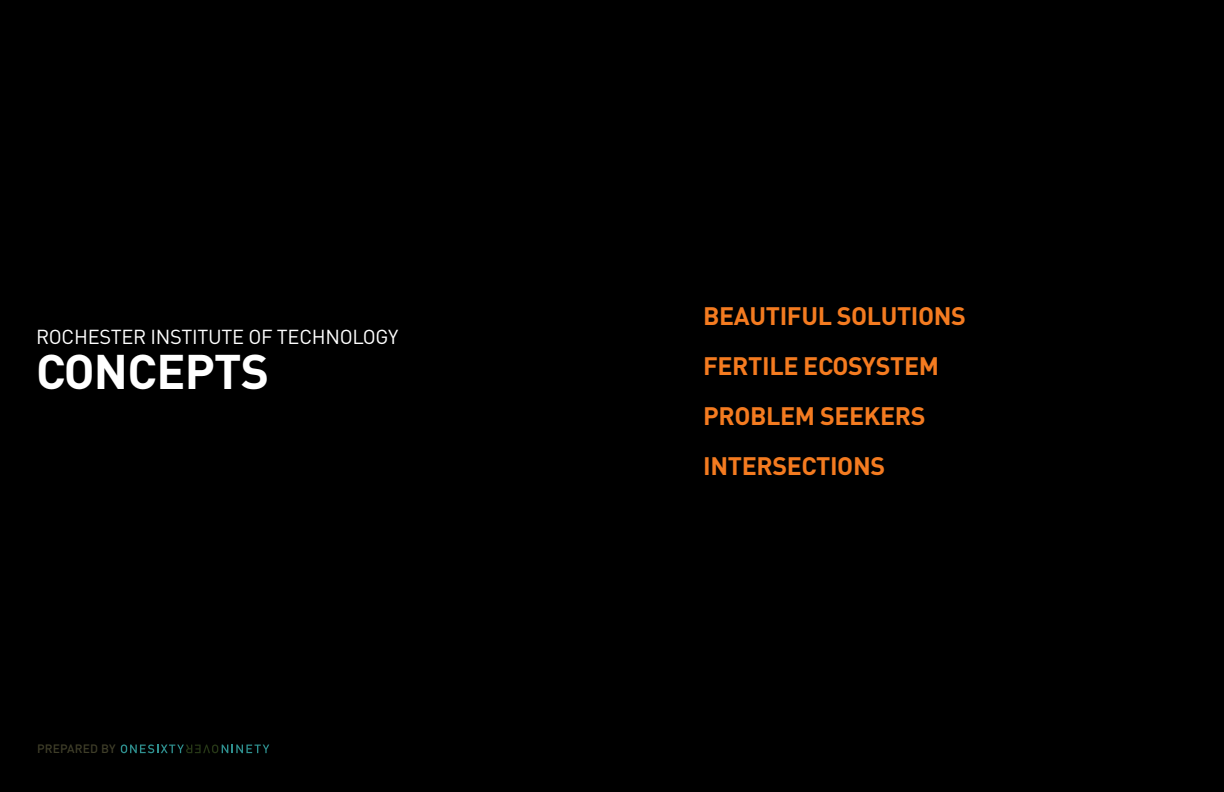
<style>
.page{position:relative;width:1224px;height:792px;background:#000}
.page>*{position:absolute;margin:0;border:0;box-sizing:border-box;transform-origin:0 0}
.t1{font:700 48px "DINOT";letter-spacing:-.015em;color:#fff}
.t2{font:700 25px/50px "DINOT";letter-spacing:-.015em;color:#f47b20}
.t3{font:20px "DINOT";letter-spacing:-.015em;color:#fff}
.t4{font:500 12px "DINOT";letter-spacing:.01em;color:#3f3e29}
</style>
<div class="page">
<svg style="left:121px;top:744px;width:148px;height:9px"></svg>
<p class="t3" style="left:36px;top:323px;width:364px">ROCHESTER INSTITUTE OF TECHNOLOGY</p>
<h1 class="t1" style="left:36px;top:339px;width:234px">CONCEPTS</h1>
<p class="t4" style="left:37px;top:741px;width:80px">PREPARED BY</p>
<p class="t2" style="left:703px;top:289px;width:264px">BEAUTI FUL SOLUTIONS<br>FERTI LE ECOSYSTEM<br>PROBLEM SEEKERS<br>INTERSECTIONS</p>
</div>
